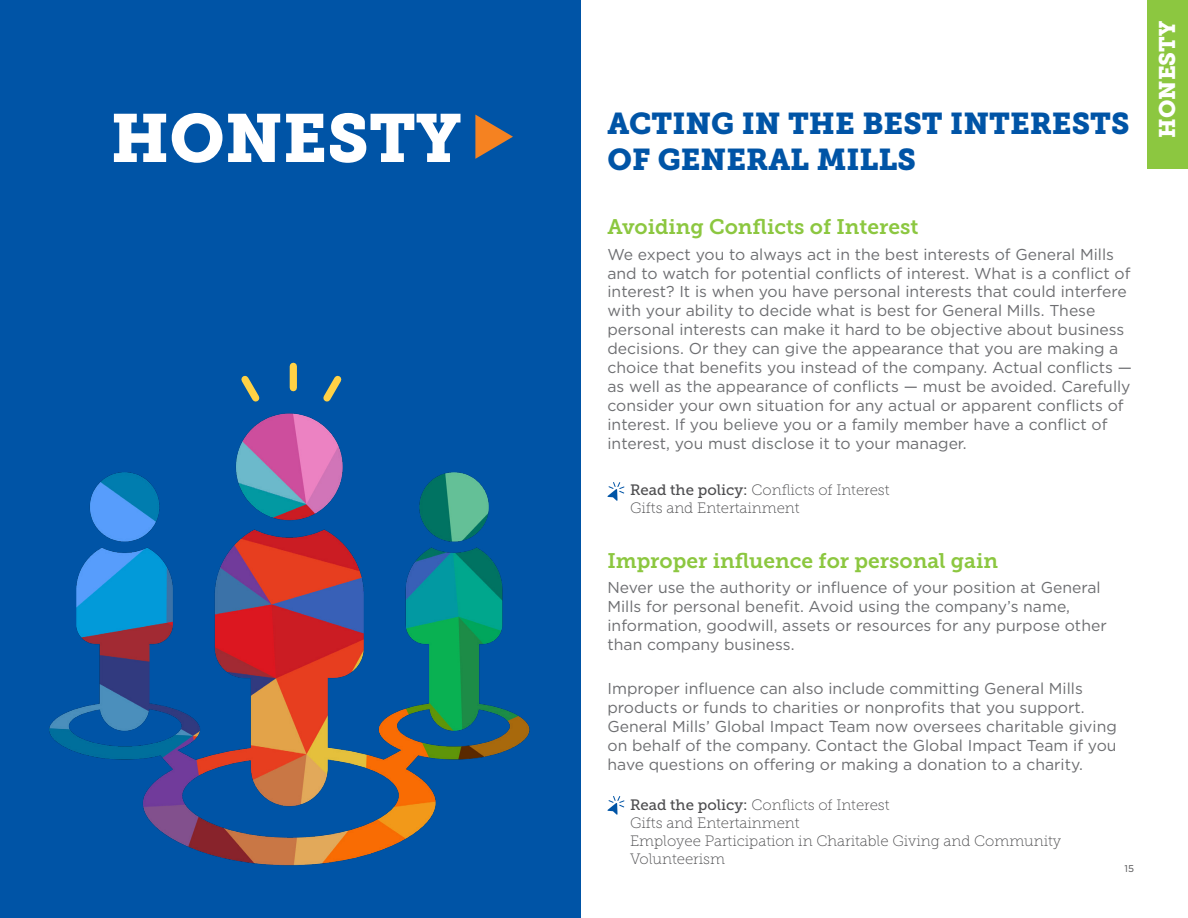
<style>
.page{position:relative;width:1188px;height:918px;background:#fff}
.page>*{position:absolute;margin:0;border:0;box-sizing:border-box;transform-origin:0 0}
.t1{font:67.5px "Museo Slab 900";color:#fff}
.t2{font:30px/36px "Museo Slab 900";color:#0054a6}
.t3{font:22.5px "Museo Slab 900";color:#fff}
.t4{font:21px "Museo Slab 700";color:#8cc740}
.t5{font:15.75px/18.9px "Gotham";color:#6d6e71}
.t6{font:15px/18px "Museo Slab 100";color:#4d4d4f}
.t7{font:9.75px "Gotham";color:#4d4d4f}
.s1{font-family:"Museo Slab 500"}
</style>
<div class="page">
<div style="left:0;top:0;width:580px;height:918px;background:#0054a6"></div>
<svg style="left:475px;top:115px;width:38px;height:44px"></svg>
<div style="left:1148px;top:0;width:40px;height:168px;background:#8cc740"></div>
<svg style="left:607px;top:482px;width:17px;height:19px"></svg>
<svg style="left:607px;top:796px;width:17px;height:19px"></svg>
<img style="left:49px;top:382px;width:481px;height:484px">
<div style="left:290px;top:366px;width:7px;height:22px;background:#ffd145"></div>
<svg style="left:235px;top:375px;width:31px;height:33px"></svg>
<svg style="left:317px;top:375px;width:31px;height:33px"></svg>
<h1 class="t1" style="left:111px;top:99px;width:352px">HONESTY</h1>
<h2 class="t2" style="left:608px;top:106px;width:524px">ACTING IN THE BEST INTERESTS<br>OF GENERAL MILLS</h2>
<h3 class="t4" style="left:608px;top:215px;width:313px">Avoiding Conflicts of Interest</h3>
<p class="t5" style="left:608px;top:244px;width:526px">We expect you to always act in the best interests of General Mills and to watch for potential conflicts of interest. What is a conflict of interest? It is when you have personal interests that could interfere with your ability to decide what is best for General Mills. These personal interests can make it hard to be objective about business decisions. Or they can give the appearance that you are making a choice that benefits you instead of the company. Actual conflicts — as well as the appearance of conflicts — must be avoided. Carefully consider your own situation for any actual or apparent conflicts of interest. If you believe you or a family member have a conflict of interest, you must disclose it to your manager.</p>
<p class="t6" style="left:630px;top:481px;width:261px"><span class="s1">Read the policy:</span> Conflicts of Interest<br>Gifts and Entertainment</p>
<h3 class="t4" style="left:608px;top:548px;width:392px">Improper influence for personal gain</h3>
<p class="t5" style="left:608px;top:578px;width:501px">Never use the authority or influence of your position at General Mills for personal benefit. Avoid using the company’s name, information, goodwill, assets or resources for any purpose other than company business.</p>
<p class="t5" style="left:608px;top:679px;width:511px">Improper influence can also include committing General Mills products or funds to charities or nonprofits that you support.<br>General Mills’ Global Impact Team now oversees charitable giving on behalf of the company. Contact the Global Impact Team if you have questions on offering or making a donation to a charity.</p>
<p class="t6" style="left:630px;top:796px;width:433px"><span class="s1">Read the policy:</span> Conflicts of Interest<br>Gifts and Entertainment<br>Employee Participation in Charitable Giving and Community Volunteerism</p>
<p class="t7" style="left:1125px;top:862px;width:11px">15</p>
<h3 class="t3" style="left:1154px;top:138px;width:118px;rotate:-90deg">HONESTY</h3>
</div>
